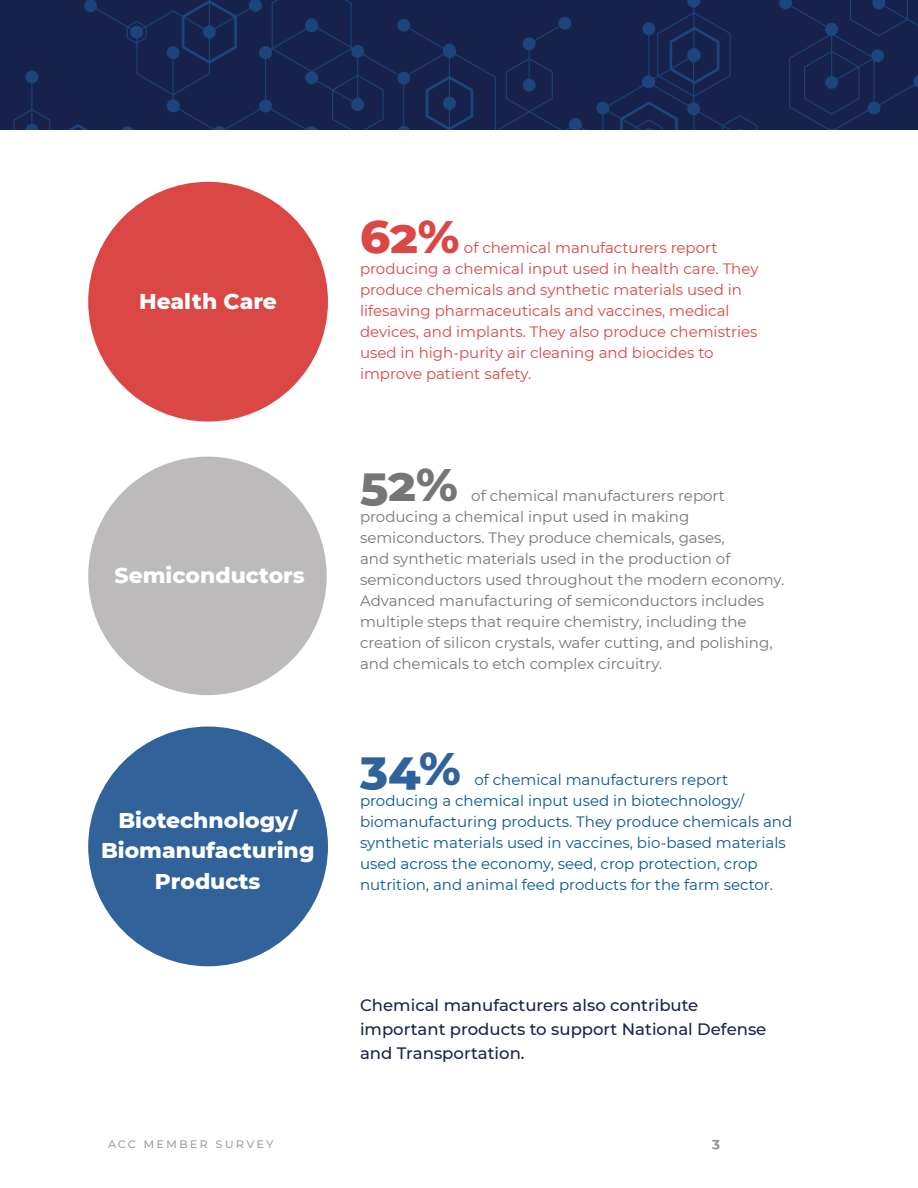
<style>
.page{position:relative;width:918px;height:1188px;background:#fff}
.page>*{position:absolute;margin:0;border:0;box-sizing:border-box;transform-origin:0 0}
.t1{font:800 46.5px "Montserrat";color:#da4744}
.t2{font:800 46.5px "Montserrat";color:#767677}
.t3{font:800 46.5px "Montserrat";color:#31629a}
.t4{font:800 21.9px/30.5px "Montserrat";color:#fff;text-align:center}
.t5{font:500 16.5px/24px "Montserrat";color:#18234d}
.t6{font:15px/21px "Montserrat";color:#767677}
.t7{font:15px/21px "Montserrat";color:#da4744}
.t8{font:15px/21px "Montserrat";color:#075793}
.t9{font:13.5px "Montserrat";color:#979496}
.t10{font:700 13.5px "Montserrat";color:#979496}
</style>
<div class="page">
<svg style="left:13px;top:0;width:905px;height:130px;background:#182550"></svg>
<svg style="left:826px;top:0;width:92px;height:37px;background:#182652"></svg>
<div style="left:88px;top:182px;width:240px;height:240px;background:#da4744;border-radius:50%"></div>
<div style="left:88px;top:457px;width:239px;height:238px;background:#bdbabb;border-radius:50%"></div>
<div style="left:88px;top:727px;width:240px;height:239px;background:#31629a;border-radius:50%"></div>
<h2 class="t4" style="left:139px;top:285px;width:139px">Health Care</h2>
<h2 class="t4" style="left:115px;top:559px;width:192px">Semiconductors</h2>
<h2 class="t4" style="left:101px;top:804px;width:215px">Biotechnology/<br>Biomanufacturing<br>Products</h2>
<h1 class="t1" style="left:360px;top:202px;width:101px">62%</h1>
<p class="t7" style="left:360px;top:236px;width:400px;text-indent:104px">of chemical manufacturers report producing a chemical input used in health care. They produce chemicals and synthetic materials used in lifesaving pharmaceuticals and vaccines, medical devices, and implants. They also produce chemistries used in high-purity air cleaning and biocides to improve patient safety.</p>
<h1 class="t2" style="left:360px;top:450px;width:99px">52%</h1>
<p class="t6" style="left:360px;top:485px;width:426px;text-indent:111px">of chemical manufacturers report producing a chemical input used in making semiconductors. They produce chemicals, gases,<br>and synthetic materials used in the production of semiconductors used throughout the modern economy.<br>Advanced manufacturing of semiconductors includes multiple steps that require chemistry, including the creation of silicon crystals, wafer cutting, and polishing, and chemicals to etch complex circuitry.</p>
<h1 class="t3" style="left:360px;top:735px;width:102px">34%</h1>
<p class="t8" style="left:360px;top:769px;width:434px;text-indent:114px">of chemical manufacturers report producing a chemical input used in biotechnology/ biomanufacturing products. They produce chemicals and synthetic materials used in vaccines, bio-based materials used across the economy, seed, crop protection, crop nutrition, and animal feed products for the farm sector.</p>
<p class="t5" style="left:360px;top:993px;width:408px">Chemical manufacturers also contribute important products to support National Defense and Transportation.</p>
<p class="t9" style="left:108px;top:1134px;width:167px">ACC Mem ber survey</p>
<p class="t10" style="left:712px;top:1133px;width:9px">3</p>
</div>
